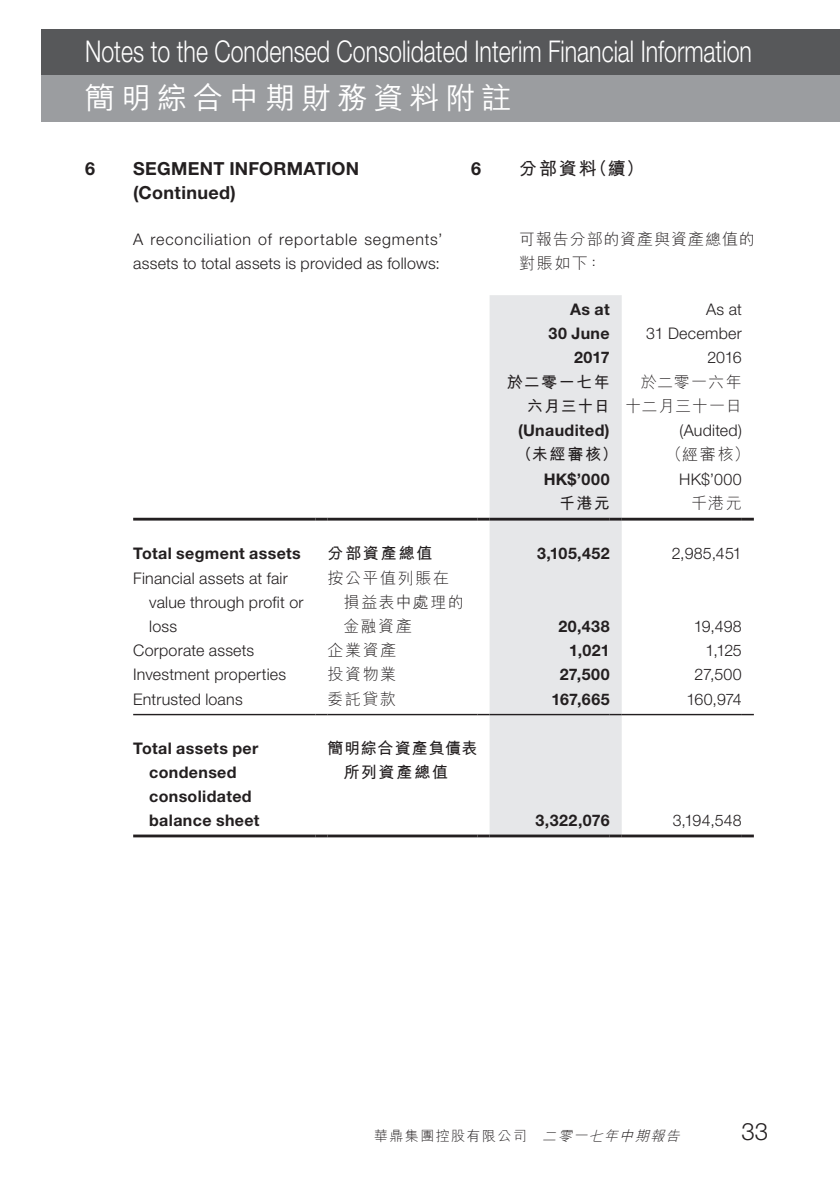
<style>
.page{position:relative;width:840px;height:1191px;background:#fff}
.page>*{position:absolute;margin:0;border:0;box-sizing:border-box;transform-origin:0 0}
.t1{font:300 30px "Helvetica Neue LT Std";color:#fff;scale:.77 1}
.t2{font:500 30px "M Hei HK";letter-spacing:.2em;color:#fff}
.t3{font:300 24px "Helvetica Neue LT Std";color:#231f20}
._03_H1{font:700 18px/24px "Helvetica Neue LT Std";letter-spacing:.015em;color:#231f20}
._03_H1-2{font:700 18px "M Hei HK";color:#231f20}
._29_Table_Stub__Note{font:300 16px/24px "Helvetica Neue LT Std";letter-spacing:.015em;color:#231f20}
._02_Note_Text{font:300 16px/24px "Helvetica Neue LT Std";letter-spacing:.01em;color:#231f20;text-align:right}
._12___P2{font:300 16px/24px "Helvetica Neue LT Std";letter-spacing:.03em;color:#231f20}
._02_Note_Text-2{font:700 16px/24px "Helvetica Neue LT Std";letter-spacing:.025em;color:#231f20;text-align:right}
._29_Table_Stub__Note-2{font:700 16px/24px "Helvetica Neue LT Std";letter-spacing:.02em;color:#231f20}
._29_Table_Stub__Note-3{font:300 16px/24px "M Hei HK";letter-spacing:.1em;color:#231f20}
._02_Note_Text-3{font:300 16px/24px "M Hei HK";letter-spacing:.065em;color:#231f20;text-align:right}
._02_Note_Text-4{font:700 16px/24px "M Hei HK";letter-spacing:.085em;color:#231f20;text-align:right}
._12___P2-2{font:300 16px/24px "M Hei HK";letter-spacing:.06em;color:#231f20}
._29_Table_Stub__Note-4{font:700 16px/24px "M Hei HK";letter-spacing:.065em;color:#231f20}
._29_Table_Stub__Note-5{font:700 16px "M Hei HK";letter-spacing:.095em;color:#231f20}
.t4{font:300 14px "M Hei HK";letter-spacing:.1em;color:#231f20}
.s1{font-style:italic}
</style>
<div class="page">
<div style="left:42px;top:29px;width:797px;height:47px;background:#57585a"></div>
<div style="left:42px;top:75px;width:797px;height:47px;background:#9b9da0"></div>
<div style="left:489px;top:295px;width:132px;height:539px;background:#e6e7e9"></div>
<hr style="left:133px;top:518px;width:182px;height:2px;background:#231f20">
<svg style="left:315px;top:518px;width:12px;height:2px"></svg>
<hr style="left:327px;top:518px;width:150px;height:2px;background:#231f20">
<svg style="left:477px;top:518px;width:12px;height:2px"></svg>
<hr style="left:489px;top:518px;width:120px;height:2px;background:#231f20">
<svg style="left:609px;top:518px;width:12px;height:2px"></svg>
<hr style="left:621px;top:518px;width:120px;height:2px;background:#231f20">
<svg style="left:741px;top:518px;width:12px;height:2px"></svg>
<hr style="left:133px;top:834px;width:182px;height:3px;background:#231f20">
<svg style="left:315px;top:834px;width:12px;height:3px"></svg>
<hr style="left:327px;top:834px;width:150px;height:3px;background:#231f20">
<svg style="left:477px;top:834px;width:12px;height:3px"></svg>
<hr style="left:489px;top:834px;width:120px;height:3px;background:#231f20">
<svg style="left:609px;top:834px;width:12px;height:3px"></svg>
<hr style="left:621px;top:834px;width:120px;height:3px;background:#231f20">
<svg style="left:741px;top:834px;width:12px;height:3px"></svg>
<hr style="left:133px;top:714px;width:182px;height:1px;background:#231f20">
<svg style="left:315px;top:714px;width:12px;height:1px"></svg>
<hr style="left:327px;top:714px;width:150px;height:1px;background:#231f20">
<svg style="left:477px;top:714px;width:12px;height:1px"></svg>
<hr style="left:489px;top:714px;width:120px;height:1px;background:#231f20">
<svg style="left:609px;top:714px;width:12px;height:1px"></svg>
<hr style="left:621px;top:714px;width:120px;height:1px;background:#231f20">
<svg style="left:741px;top:714px;width:12px;height:1px"></svg>
<h1 class="t1" style="left:85px;top:33px;width:867px">Notes to the Condensed Consolidated Interim Financial Information</h1>
<h1 class="t2" style="left:85px;top:76px;width:427px">簡明綜合中期財務資料附註</h1>
<p class="_03_H1" style="left:85px;top:156px;width:12px">6</p>
<p class="_03_H1" style="left:133px;top:156px;width:227px">SEGMENT INFORMATION (Continued)</p>
<p class="_12___P2" style="left:133px;top:227px;width:311px">A reconciliation of reportable segments’ assets to total assets is provided as follows:</p>
<p class="_03_H1" style="left:471px;top:156px;width:12px">6</p>
<p class="_03_H1-2" style="left:519px;top:155px;width:126px">分部資料（續）</p>
<p class="_12___P2-2" style="left:519px;top:227px;width:237px">可報告分部的資產與資產總值的對賬如下：</p>
<p class="_02_Note_Text-2" style="left:548px;top:297px;width:63px">As at<br>30 June<br>2017</p>
<p class="_02_Note_Text" style="left:646px;top:297px;width:97px">As at<br>31 December<br>2016</p>
<p class="_02_Note_Text-4" style="left:506px;top:369px;width:104px">於二零一七年六月三十日</p>
<p class="_02_Note_Text-3" style="left:625px;top:369px;width:118px">於二零一六年十二月三十一日</p>
<p class="_02_Note_Text-2" style="left:517px;top:418px;width:93px">(Unaudited)</p>
<p class="_02_Note_Text" style="left:679px;top:418px;width:64px">(Audited)</p>
<p class="_02_Note_Text-4" style="left:515px;top:441px;width:103px">（未經審核）</p>
<p class="_02_Note_Text-3" style="left:665px;top:442px;width:85px">（經審核）</p>
<p class="_02_Note_Text-2" style="left:543px;top:467px;width:67px">HK$’000</p>
<p class="_02_Note_Text" style="left:678px;top:467px;width:64px">HK$’000</p>
<p class="_02_Note_Text-4" style="left:558px;top:490px;width:52px">千港元</p>
<p class="_02_Note_Text-3" style="left:690px;top:490px;width:52px">千港元</p>
<p class="_29_Table_Stub__Note-2" style="left:133px;top:541px;width:169px">Total segment assets</p>
<p class="_29_Table_Stub__Note-5" style="left:327px;top:542px;width:106px">分部資產總值</p>
<p class="_02_Note_Text-2" style="left:536px;top:541px;width:74px">3,105,452</p>
<p class="_02_Note_Text" style="left:671px;top:541px;width:71px">2,985,451</p>
<p class="_29_Table_Stub__Note" style="left:149px;top:565px;width:156px;text-indent:-16px">Financial assets at fair value through profit or loss</p>
<p class="_29_Table_Stub__Note-3" style="left:343px;top:565px;width:122px;text-indent:-16px">按公平值列賬在損益表中處理的金融資產</p>
<p class="_02_Note_Text-2" style="left:558px;top:613px;width:53px">20,438</p>
<p class="_02_Note_Text" style="left:693px;top:613px;width:50px">19,498</p>
<p class="_29_Table_Stub__Note" style="left:133px;top:638px;width:122px">Corporate assets</p>
<p class="_29_Table_Stub__Note-3" style="left:327px;top:637px;width:71px">企業資產</p>
<p class="_02_Note_Text-2" style="left:569px;top:638px;width:42px">1,021</p>
<p class="_02_Note_Text" style="left:705px;top:638px;width:38px">1,125</p>
<p class="_29_Table_Stub__Note" style="left:133px;top:662px;width:154px">Investment properties</p>
<p class="_29_Table_Stub__Note-3" style="left:327px;top:661px;width:70px">投資物業</p>
<p class="_02_Note_Text-2" style="left:559px;top:662px;width:51px">27,500</p>
<p class="_02_Note_Text" style="left:694px;top:662px;width:49px">27,500</p>
<p class="_29_Table_Stub__Note" style="left:133px;top:686px;width:111px">Entrusted loans</p>
<p class="_29_Table_Stub__Note-3" style="left:327px;top:686px;width:70px">委託貸款</p>
<p class="_02_Note_Text-2" style="left:551px;top:686px;width:60px">167,665</p>
<p class="_02_Note_Text" style="left:686px;top:686px;width:57px">160,974</p>
<p class="_29_Table_Stub__Note-2" style="left:149px;top:736px;width:112px;text-indent:-16px">Total assets per condensed consolidated balance sheet</p>
<p class="_29_Table_Stub__Note-4" style="left:343px;top:735px;width:136px;text-indent:-16px">簡明綜合資產負債表所列資產總值</p>
<p class="_02_Note_Text-2" style="left:535px;top:808px;width:76px">3,322,076</p>
<p class="_02_Note_Text" style="left:672px;top:808px;width:71px">3,194,548</p>
<p class="t4" style="left:374px;top:1126px;width:312px">華鼎集團控股有限公司 <span class="s1">二零一七年中期報告</span></p>
<h2 class="t3" style="left:741px;top:1116px;width:28px">33</h2>
</div>
